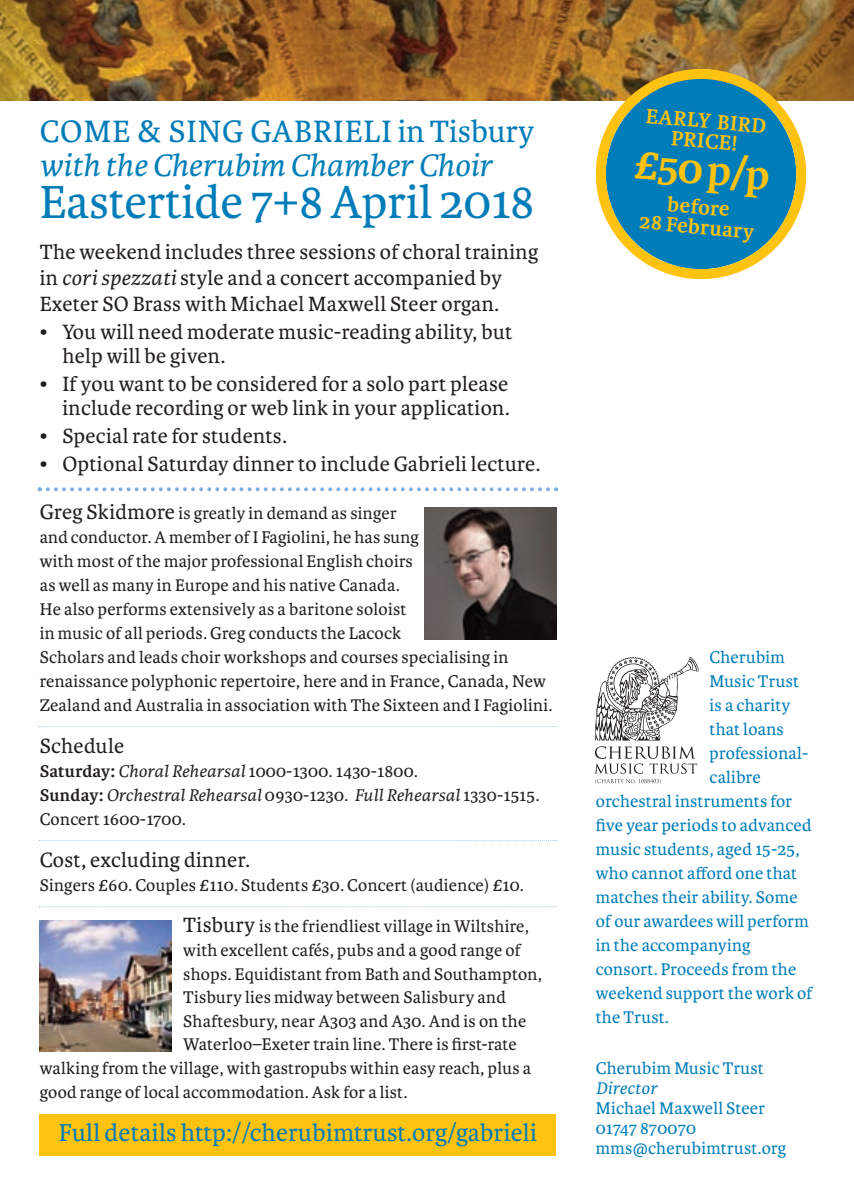
<style>
.page{position:relative;width:854px;height:1202px;background:#fff}
.page>*{position:absolute;margin:0;border:0;box-sizing:border-box;transform-origin:0 0}
.t1{font:49.4px "Karmina";color:#007db8}
.t2{font:700 44px "Karmina";color:#fec210}
.t3{font:italic 33px "Karmina";color:#007db8}
.t4{font:33px "Karmina";letter-spacing:.035em;color:#007db8}
.t5{font:26px "Karmina";letter-spacing:.01em;color:#007db8}
.t6{font:22px/26px "Karmina";letter-spacing:.015em;color:#231f20}
.t7{font:700 22px/20px "Karmina";color:#fec210;text-align:center}
.t8{font:18px/24px "Karmina";letter-spacing:.015em;color:#231f20}
.t9{font:18px/20px "Karmina";letter-spacing:.015em;color:#007db8}
.t10{font:italic 18px "Karmina";letter-spacing:.015em;color:#007db8}
.s1{font-style:italic}
.s2{font-size:22px}
.s3{font-weight:700}
</style>
<div class="page">
<div style="left:40px;top:1114px;width:516px;height:42px;background:#fec210"></div>
<img style="left:0;top:0;width:853px;height:101px">
<img style="left:424px;top:508px;width:132px;height:131px">
<img style="left:40px;top:920px;width:131px;height:131px">
<svg style="left:38px;top:487px;width:520px;height:4px"></svg>
<svg style="left:39px;top:726px;width:517px;height:1px"></svg>
<svg style="left:39px;top:840px;width:517px;height:1px"></svg>
<svg style="left:39px;top:906px;width:517px;height:1px"></svg>
<svg style="left:591px;top:64px;width:219px;height:216px"></svg>
<svg style="left:594px;top:657px;width:104px;height:127px"></svg>
<h3 class="t4" style="left:40px;top:119px;width:496px">COME &amp; SING GABRIELI in Tisbury</h3>
<h3 class="t3" style="left:40px;top:145px;width:454px">with the Cherubim Chamber Choir</h3>
<h1 class="t1" style="left:40px;top:184px;width:496px">Eastertide 7+8 April 2018</h1>
<p class="t6" style="left:40px;top:240px;width:500px">The weekend includes three sessions of choral training in <span class="s1">cori spezzati</span> style and a concert accompanied by<br>Exeter SO Brass with Michael Maxwell Steer organ.</p>
<p class="t6" style="left:62px;top:321px;width:451px;line-height:24px;text-indent:-23px">• You will need moderate music-reading ability, but help will be given.</p>
<p class="t6" style="left:40px;top:373px;width:471px;line-height:24px;text-align:right">• If you want to be considered for a solo part please include recording or web link in your application.</p>
<p class="t6" style="left:40px;top:424px;width:249px">• Special rate for students.</p>
<p class="t6" style="left:40px;top:452px;width:502px">• Optional Saturday dinner to include Gabrieli lecture.</p>
<p class="t8" style="left:40px;top:502px;width:514px"><span class="s2">Greg Skidmore</span> is greatly in demand as singer<br>and conductor. A member of I Fagiolini, he has sung<br>with most of the major professional English choirs<br>as well as many in Europe and his native Canada.<br>He also performs extensively as a baritone soloist<br>in music of all periods. Greg conducts the Lacock<br>Scholars and leads choir workshops and courses specialising in renaissance polyphonic repertoire, here and in France, Canada, New Zealand and Australia in association with The Sixteen and I Fagiolini.</p>
<p class="t6" style="left:40px;top:734px;width:86px">Schedule</p>
<p class="t8" style="left:40px;top:760px;width:501px"><span class="s3">Saturday:</span> <span class="s1">Choral Rehearsal</span> 1000-1300. 1430-1800.<br><span class="s3">Sunday:</span> <span class="s1">Orchestral Rehearsal</span> 0930-1230. <span class="s1">Full Rehearsal</span> 1330-1515.<br>Concert 1600-1700.</p>
<p class="t6" style="left:40px;top:848px;width:212px">Cost, excluding dinner.</p>
<p class="t8" style="left:40px;top:874px;width:485px">Singers £60. Couples £110. Students £30. Concert (audience) £10.</p>
<p class="t8" style="left:183px;top:916px;width:347px"><span class="s2">Tisbury</span> is the friendliest village in Wiltshire,</p>
<p class="t8" style="left:183px;top:939px;width:339px">with excellent cafés, pubs and a good range of</p>
<p class="t8" style="left:183px;top:963px;width:360px">shops. Equidistant from Bath and Southampton,</p>
<p class="t8" style="left:183px;top:987px;width:324px">Tisbury lies midway between Salisbury and</p>
<p class="t8" style="left:183px;top:1010px;width:344px">Shaftesbury, near A303 and A30. And is on the</p>
<p class="t8" style="left:183px;top:1034px;width:335px">Waterloo–Exeter train line. There is first-rate</p>
<p class="t8" style="left:40px;top:1057px;width:493px">walking from the village, with gastropubs within easy reach, plus a</p>
<p class="t8" style="left:40px;top:1081px;width:369px">good range of local accommodation. Ask for a list.</p>
<h3 class="t5" style="left:59px;top:1123px;width:479px">Full details http://cherubimtrust.org/gabrieli</h3>
<p class="t7" style="left:646px;top:105px;width:122px;rotate:5deg">EARLY BIRD<br>PRICE!</p>
<h2 class="t2" style="left:635px;top:137px;width:138px;rotate:5deg">£50 p/p</h2>
<p class="t7" style="left:642px;top:191px;width:117px;rotate:5deg">before<br>28 February</p>
<p class="t9" style="left:709px;top:649px;width:77px">Cherubim</p>
<p class="t9" style="left:709px;top:673px;width:91px">Music Trust</p>
<p class="t9" style="left:709px;top:697px;width:82px">is a charity</p>
<p class="t9" style="left:709px;top:721px;width:76px">that loans</p>
<p class="t9" style="left:709px;top:745px;width:100px">professional-</p>
<p class="t9" style="left:709px;top:769px;width:52px">calibre</p>
<p class="t9" style="left:595px;top:793px;width:198px">orchestral instruments for</p>
<p class="t9" style="left:595px;top:817px;width:217px">five year periods to advanced</p>
<p class="t9" style="left:595px;top:841px;width:205px">music students, aged 15-25,</p>
<p class="t9" style="left:595px;top:865px;width:203px">who cannot afford one that</p>
<p class="t9" style="left:595px;top:889px;width:203px">matches their ability. Some</p>
<p class="t9" style="left:595px;top:913px;width:214px">of our awardees will perform</p>
<p class="t9" style="left:595px;top:937px;width:156px">in the accompanying</p>
<p class="t9" style="left:595px;top:961px;width:202px">consort. Proceeds from the</p>
<p class="t9" style="left:595px;top:985px;width:218px">weekend support the work of</p>
<p class="t9" style="left:595px;top:1009px;width:75px">the Trust.</p>
<p class="t9" style="left:595px;top:1060px;width:169px">Cherubim Music Trust</p>
<p class="t10" style="left:595px;top:1077px;width:63px">Director</p>
<p class="t9" style="left:595px;top:1100px;width:192px">Michael Maxwell Steer<br>01747 870070 mms@cherubimtrust.org</p>
</div>
